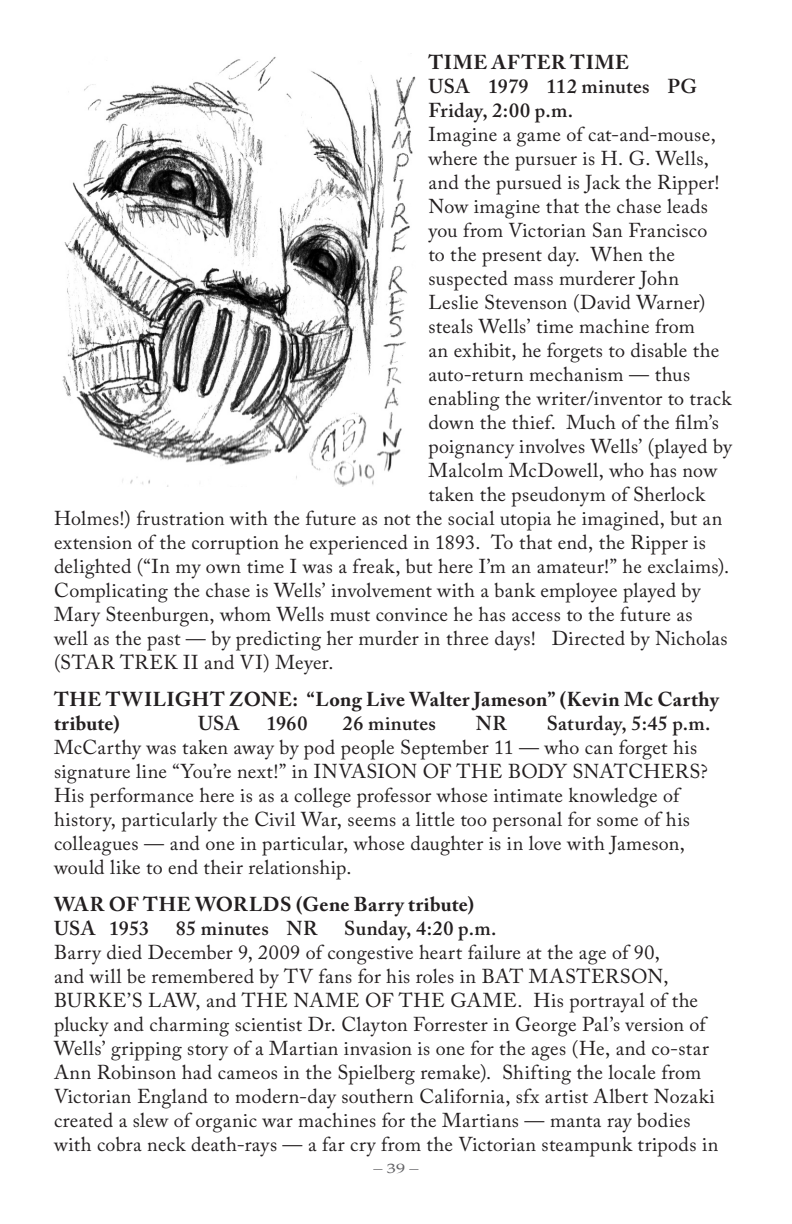
<style>
.page{position:relative;width:792px;height:1224px;background:#fff}
.page>*{position:absolute;margin:0;border:0;box-sizing:border-box;transform-origin:0 0}
.t1{font:20px/24px "Adobe Caslon Pro";letter-spacing:.015em;color:#231f20}
.t2{font:600 20px/24px "Adobe Caslon Pro";letter-spacing:.025em;color:#231f20}
.t3{font:700 20px/24px "Adobe Caslon Pro";letter-spacing:.02em;color:#231f20}
.t4{font:15px "Nosfer";color:#636366;scale:1.33 1}
.s1{font-weight:700}
.s2{font-weight:600}
</style>
<div class="page">
<img style="left:62px;top:57px;width:354px;height:430px">
<p class="t2" style="left:428px;top:50px;width:270px"><span class="s1">TIME AFTER TIME<br></span>USA 1979 112 minutes PG<br>Friday, 2:00 p.m.</p>
<p class="t1" style="left:428px;top:122px;width:289px">Imagine a game of cat-and-mouse,</p>
<p class="t1" style="left:428px;top:146px;width:282px">where the pursuer is H. G. Wells,</p>
<p class="t1" style="left:428px;top:170px;width:293px">and the pursued is Jack the Ripper!</p>
<p class="t1" style="left:428px;top:194px;width:281px">Now imagine that the chase leads</p>
<p class="t1" style="left:428px;top:218px;width:281px">you from Victorian San Francisco</p>
<p class="t1" style="left:428px;top:242px;width:248px">to the present day. When the</p>
<p class="t1" style="left:428px;top:266px;width:252px">suspected mass murderer John</p>
<p class="t1" style="left:428px;top:290px;width:279px">Leslie Stevenson (David Warner)</p>
<p class="t1" style="left:428px;top:314px;width:268px">steals Wells’ time machine from</p>
<p class="t1" style="left:428px;top:338px;width:292px">an exhibit, he forgets to disable the</p>
<p class="t1" style="left:428px;top:362px;width:263px">auto-return mechanism — thus</p>
<p class="t1" style="left:428px;top:386px;width:304px">enabling the writer/inventor to track</p>
<p class="t1" style="left:428px;top:410px;width:292px">down the thief. Much of the film’s</p>
<p class="t1" style="left:428px;top:434px;width:305px">poignancy involves Wells’ (played by</p>
<p class="t1" style="left:428px;top:458px;width:290px">Malcolm McDowell, who has now</p>
<p class="t1" style="left:428px;top:482px;width:278px">taken the pseudonym of Sherlock</p>
<p class="t1" style="left:54px;top:506px;width:670px">Holmes!) frustration with the future as not the social utopia he imagined, but an</p>
<p class="t1" style="left:54px;top:530px;width:654px">extension of the corruption he experienced in 1893. To that end, the Ripper is</p>
<p class="t1" style="left:54px;top:554px;width:677px">delighted (“In my own time I was a freak, but here I’m an amateur!” he exclaims).</p>
<p class="t1" style="left:54px;top:578px;width:648px">Complicating the chase is Wells’ involvement with a bank employee played by</p>
<p class="t1" style="left:54px;top:602px;width:640px">Mary Steenburgen, whom Wells must convince he has access to the future as</p>
<p class="t1" style="left:54px;top:626px;width:675px">well as the past — by predicting her murder in three days! Directed by Nicholas</p>
<p class="t1" style="left:54px;top:650px;width:281px">(STAR TREK II and VI) Meyer.</p>
<p class="t3" style="left:54px;top:687px;width:666px">THE TWILIGHT ZONE: “Long Live Walter Jameson” (Kevin Mc Carthy tribute)</p>
<p class="t2" style="left:198px;top:711px;width:43px">USA</p>
<p class="t2" style="left:266px;top:711px;width:42px">1960</p>
<p class="t2" style="left:343px;top:711px;width:95px">26 minutes</p>
<p class="t2" style="left:476px;top:711px;width:33px">NR</p>
<p class="t2" style="left:547px;top:711px;width:165px">Saturday, 5:45 p.m.</p>
<p class="t1" style="left:54px;top:735px;width:655px">McCarthy was taken away by pod people September 11 — who can forget his signature line “You’re next!” in INVASION OF THE BODY SNATCHERS?<br>His performance here is as a college professor whose intimate knowledge of history, particularly the Civil War, seems a little too personal for some of his colleagues — and one in particular, whose daughter is in love with Jameson, would like to end their relationship.</p>
<p class="t3" style="left:54px;top:892px;width:422px">WAR OF THE WORLDS (Gene Barry tribute)<br><span class="s2">USA 1953</span></p>
<p class="t2" style="left:176px;top:916px;width:143px">85 minutes NR</p>
<p class="t2" style="left:344px;top:916px;width:154px">Sunday, 4:20 p.m.</p>
<p class="t1" style="left:54px;top:940px;width:666px">Barry died December 9, 2009 of congestive heart failure at the age of 90,<br>and will be remembered by TV fans for his roles in BAT MASTERSON, BURKE’S LAW, and THE NAME OF THE GAME. His portrayal of the plucky and charming scientist Dr. Clayton Forrester in George Pal’s version of Wells’ gripping story of a Martian invasion is one for the ages (He, and co-star Ann Robinson had cameos in the Spielberg remake). Shifting the locale from Victorian England to modern-day southern California, sfx artist Albert Nozaki created a slew of organic war machines for the Martians — manta ray bodies with cobra neck death-rays — a far cry from the Victorian steampunk tripods in</p>
<p class="t4" style="left:373px;top:1160px;width:36px">– 39 –</p>
</div>
